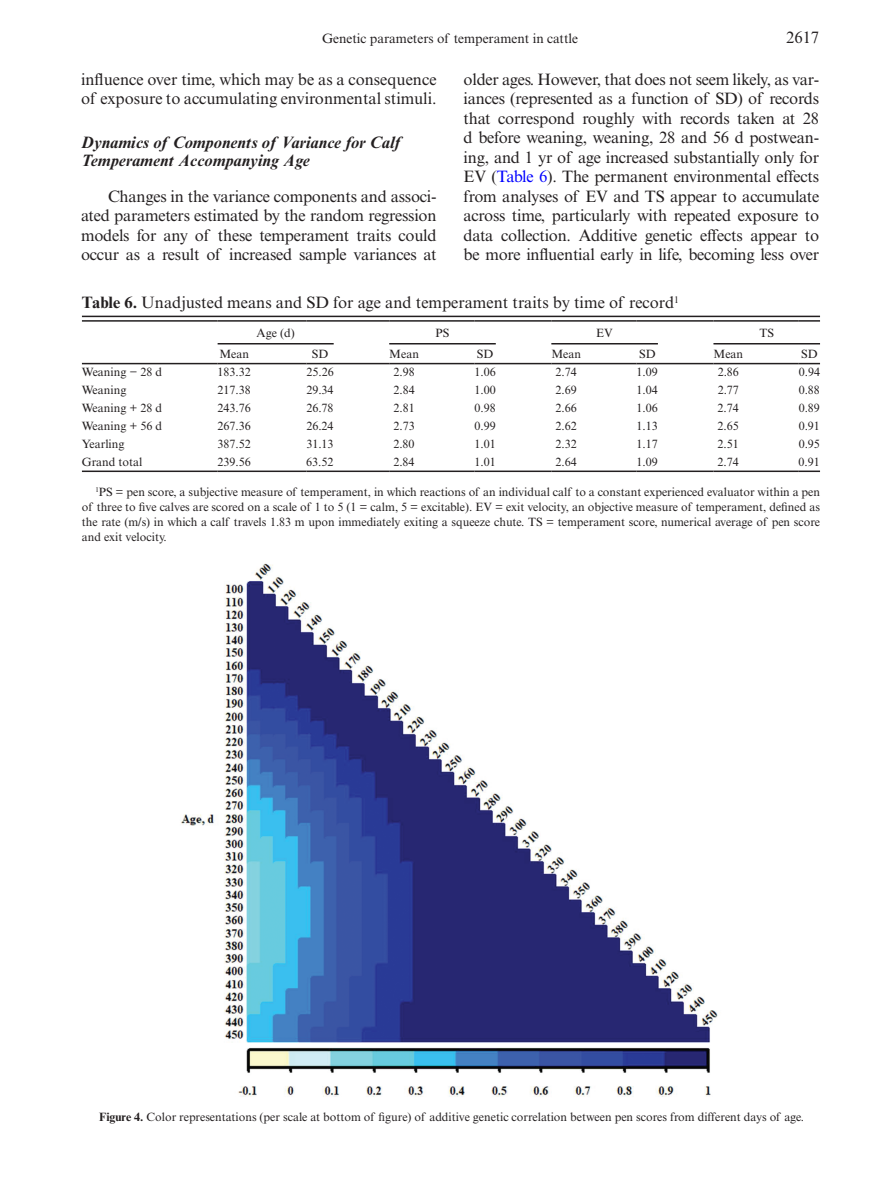
<style>
.page{position:relative;width:891px;height:1188px;background:#fff}
.page>*{position:absolute;margin:0;border:0;box-sizing:border-box;transform-origin:0 0}
.t1{font:16.5px/19.5px "Times New Roman MT Std";color:#231f20;text-align:justify}
.t2{font:italic 700 16.5px/18px "Times New Roman MT Std";color:#231f20}
.t3{font:13.5px "Times New Roman MT Std";color:#231f20}
.t4{font:12px/15px "Times New Roman MT Std";color:#231f20;text-align:justify}
.s1{color:#00f}
.s2{font-weight:700}
</style>
<div class="page">
<hr style="left:82px;top:316px;width:738px;height:1px;background:#231f20">
<hr style="left:82px;top:320px;width:136px;height:2px;background:#231f20">
<hr style="left:218px;top:320px;width:88px;height:2px;background:#231f20">
<hr style="left:306px;top:320px;width:83px;height:2px;background:#231f20">
<hr style="left:389px;top:320px;width:85px;height:2px;background:#231f20">
<hr style="left:474px;top:320px;width:77px;height:2px;background:#231f20">
<hr style="left:551px;top:320px;width:86px;height:2px;background:#231f20">
<hr style="left:637px;top:320px;width:76px;height:2px;background:#231f20">
<hr style="left:713px;top:320px;width:86px;height:2px;background:#231f20">
<hr style="left:799px;top:320px;width:21px;height:2px;background:#231f20">
<hr style="left:82px;top:471px;width:136px;height:1px;background:#231f20">
<hr style="left:218px;top:471px;width:88px;height:1px;background:#231f20">
<hr style="left:306px;top:471px;width:83px;height:1px;background:#231f20">
<hr style="left:389px;top:471px;width:85px;height:1px;background:#231f20">
<hr style="left:474px;top:471px;width:77px;height:1px;background:#231f20">
<hr style="left:551px;top:471px;width:86px;height:1px;background:#231f20">
<hr style="left:637px;top:471px;width:76px;height:1px;background:#231f20">
<hr style="left:713px;top:471px;width:86px;height:1px;background:#231f20">
<svg style="left:799px;top:471px;width:21px;height:1px"></svg>
<hr style="left:82px;top:363px;width:136px;height:1px;background:#231f20">
<hr style="left:218px;top:363px;width:88px;height:1px;background:#231f20">
<hr style="left:306px;top:363px;width:83px;height:1px;background:#231f20">
<hr style="left:389px;top:363px;width:85px;height:1px;background:#231f20">
<hr style="left:474px;top:363px;width:77px;height:1px;background:#231f20">
<hr style="left:551px;top:363px;width:86px;height:1px;background:#231f20">
<hr style="left:637px;top:363px;width:76px;height:1px;background:#231f20">
<hr style="left:713px;top:363px;width:86px;height:1px;background:#231f20">
<svg style="left:799px;top:363px;width:21px;height:1px"></svg>
<hr style="left:218px;top:343px;width:116px;height:2px;background:#231f20">
<hr style="left:389px;top:343px;width:107px;height:2px;background:#231f20">
<hr style="left:551px;top:343px;width:107px;height:2px;background:#231f20">
<hr style="left:713px;top:343px;width:107px;height:2px;background:#231f20">
<img style="left:181px;top:563px;width:537px;height:534px">
<p class="t3" style="left:322px;top:30px;width:258px">Genetic parameters of temperament in cattle</p>
<h1 class="t1" style="left:786px;top:28px;width:34px">2617</h1>
<h1 class="t1" style="left:81px;top:69px;width:357px">influence over time, which may be as a consequence of exposure to accumulating environmental stimuli.</h1>
<h1 class="t2" style="left:81px;top:133px;width:320px">Dynamics of Components of Variance for Calf<br>Temperament Accompanying Age</h1>
<h1 class="t1" style="left:81px;top:186px;width:357px;text-indent:27px">Changes in the variance components and associ&shy;ated parameters estimated by the random regression models for any of these temperament traits could occur as a result of increased sample variances at</h1>
<p class="t1" style="left:464px;top:69px;width:357px">older ages. However, that does not seem likely, as var&shy;iances (represented as a function of SD) of records that correspond roughly with records taken at 28 d before weaning, weaning, 28 and 56 d postwean&shy;ing, and 1 yr of age increased substantially only for EV (<span class="s1">Table 6</span>). The permanent environmental effects from analyses of EV and TS appear to accumulate across time, particularly with repeated exposure to data collection. Additive genetic effects appear to be more influential early in life, becoming less over</p>
<h1 class="t1" style="left:82px;top:293px;width:598px"><span class="s2">Table 6.</span> Unadjusted means and SD for age and temperament traits by time of record<sup>1</sup></h1>
<p class="t4" style="left:257px;top:325px;width:40px">Age (d)</p>
<p class="t4" style="left:435px;top:325px;width:15px">PS</p>
<p class="t4" style="left:596px;top:325px;width:18px">EV</p>
<p class="t4" style="left:759px;top:325px;width:16px">TS</p>
<p class="t4" style="left:219px;top:347px;width:31px">Mean</p>
<p class="t4" style="left:312px;top:347px;width:18px">SD</p>
<p class="t4" style="left:389px;top:347px;width:31px">Mean</p>
<p class="t4" style="left:477px;top:347px;width:18px">SD</p>
<p class="t4" style="left:551px;top:347px;width:31px">Mean</p>
<p class="t4" style="left:639px;top:347px;width:18px">SD</p>
<p class="t4" style="left:713px;top:347px;width:31px">Mean</p>
<p class="t4" style="left:801px;top:347px;width:18px">SD</p>
<p class="t4" style="left:82px;top:365px;width:82px">Weaning − 28 d</p>
<p class="t4" style="left:218px;top:365px;width:35px">183.32</p>
<p class="t4" style="left:306px;top:365px;width:29px">25.26</p>
<p class="t4" style="left:393px;top:365px;width:23px">2.98</p>
<p class="t4" style="left:474px;top:365px;width:23px">1.06</p>
<p class="t4" style="left:555px;top:365px;width:23px">2.74</p>
<p class="t4" style="left:637px;top:365px;width:23px">1.09</p>
<p class="t4" style="left:718px;top:365px;width:23px">2.86</p>
<p class="t4" style="left:799px;top:365px;width:23px">0.94</p>
<p class="t4" style="left:82px;top:383px;width:46px">Weaning</p>
<p class="t4" style="left:218px;top:383px;width:35px">217.38</p>
<p class="t4" style="left:306px;top:383px;width:29px">29.34</p>
<p class="t4" style="left:393px;top:383px;width:23px">2.84</p>
<p class="t4" style="left:474px;top:383px;width:23px">1.00</p>
<p class="t4" style="left:555px;top:383px;width:23px">2.69</p>
<p class="t4" style="left:636px;top:383px;width:23px">1.04</p>
<p class="t4" style="left:718px;top:383px;width:23px">2.77</p>
<p class="t4" style="left:799px;top:383px;width:23px">0.88</p>
<p class="t4" style="left:82px;top:401px;width:82px">Weaning + 28 d</p>
<p class="t4" style="left:218px;top:401px;width:35px">243.76</p>
<p class="t4" style="left:306px;top:401px;width:29px">26.78</p>
<p class="t4" style="left:393px;top:401px;width:23px">2.81</p>
<p class="t4" style="left:474px;top:401px;width:23px">0.98</p>
<p class="t4" style="left:555px;top:401px;width:23px">2.66</p>
<p class="t4" style="left:636px;top:401px;width:23px">1.06</p>
<p class="t4" style="left:717px;top:401px;width:23px">2.74</p>
<p class="t4" style="left:799px;top:401px;width:23px">0.89</p>
<p class="t4" style="left:82px;top:419px;width:82px">Weaning + 56 d</p>
<p class="t4" style="left:217px;top:419px;width:35px">267.36</p>
<p class="t4" style="left:306px;top:419px;width:29px">26.24</p>
<p class="t4" style="left:393px;top:419px;width:23px">2.73</p>
<p class="t4" style="left:474px;top:419px;width:23px">0.99</p>
<p class="t4" style="left:555px;top:419px;width:23px">2.62</p>
<p class="t4" style="left:636px;top:419px;width:23px">1.13</p>
<p class="t4" style="left:717px;top:419px;width:23px">2.65</p>
<p class="t4" style="left:799px;top:419px;width:23px">0.91</p>
<p class="t4" style="left:82px;top:437px;width:44px">Yearling</p>
<p class="t4" style="left:217px;top:437px;width:35px">387.52</p>
<p class="t4" style="left:306px;top:437px;width:29px">31.13</p>
<p class="t4" style="left:393px;top:437px;width:23px">2.80</p>
<p class="t4" style="left:474px;top:437px;width:23px">1.01</p>
<p class="t4" style="left:555px;top:437px;width:23px">2.32</p>
<p class="t4" style="left:636px;top:437px;width:23px">1.17</p>
<p class="t4" style="left:717px;top:437px;width:23px">2.51</p>
<p class="t4" style="left:798px;top:437px;width:23px">0.95</p>
<p class="t4" style="left:82px;top:455px;width:62px">Grand total</p>
<p class="t4" style="left:217px;top:455px;width:35px">239.56</p>
<p class="t4" style="left:306px;top:455px;width:29px">63.52</p>
<p class="t4" style="left:393px;top:455px;width:23px">2.84</p>
<p class="t4" style="left:474px;top:455px;width:23px">1.01</p>
<p class="t4" style="left:555px;top:455px;width:23px">2.64</p>
<p class="t4" style="left:636px;top:455px;width:23px">1.09</p>
<p class="t4" style="left:717px;top:455px;width:23px">2.74</p>
<p class="t4" style="left:798px;top:455px;width:23px">0.91</p>
<p class="t4" style="left:82px;top:485px;width:739px;text-indent:13px"><sup>1</sup>PS = pen score, a subjective measure of temperament, in which reactions of an individual calf to a constant experienced evaluator within a pen of three to five calves are scored on a scale of 1 to 5 (1 = calm, 5 = excitable). EV = exit velocity, an objective measure of temperament, defined as the rate (m/s) in which a calf travels 1.83 m upon immediately exiting a squeeze chute. TS = temperament score, numerical average of pen score and exit velocity.</p>
<p class="t4" style="left:99px;top:1110px;width:706px"><span class="s2">Figure 4.</span> Color representations (per scale at bottom of figure) of additive genetic correlation between pen scores from different days of age.</p>
</div>
